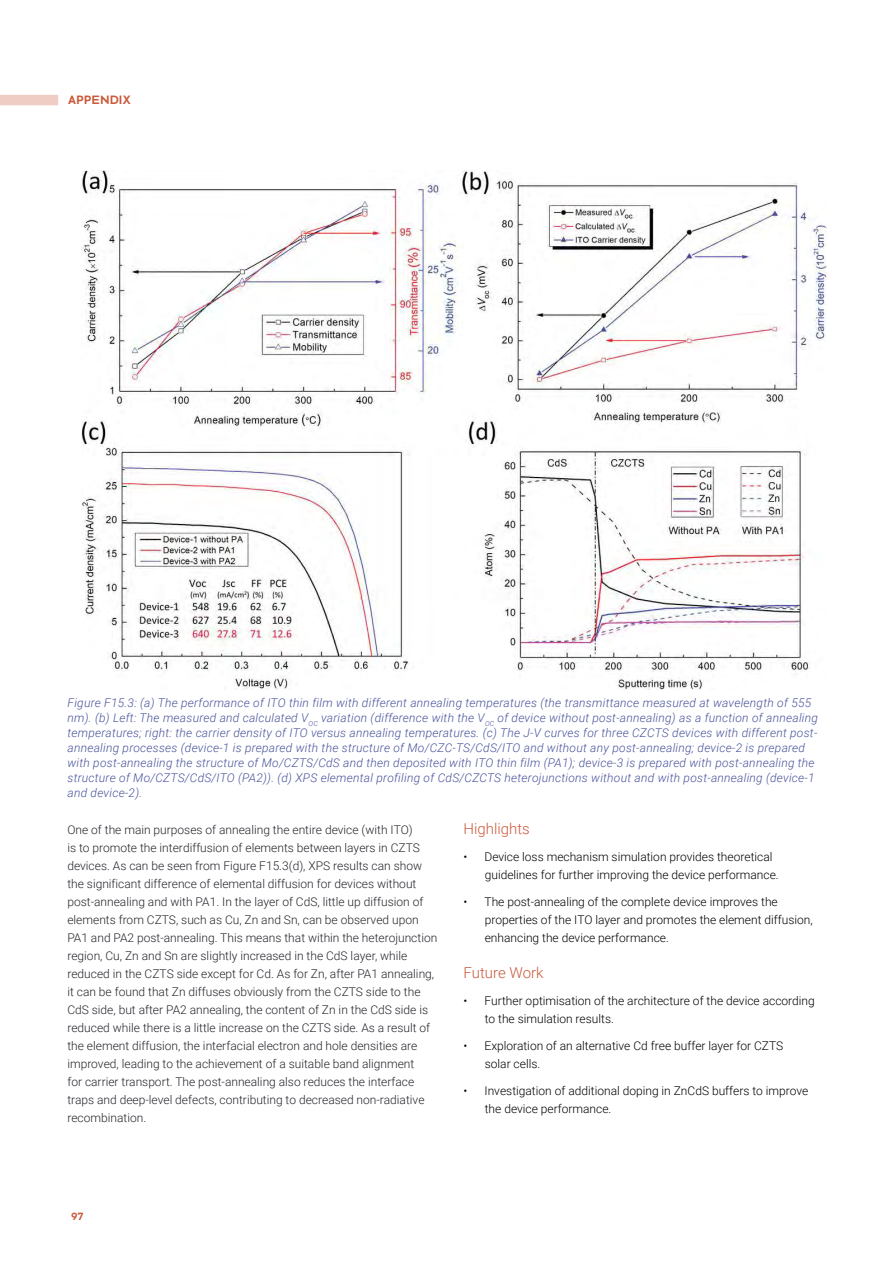
<style>
.page{position:relative;width:893px;height:1263px;background:#fff}
.page>*{position:absolute;margin:0;border:0;box-sizing:border-box;transform-origin:0 0}
.t1{font:300 15px "Roboto";color:#ca5a3b}
.t2{font:300 12px/18px "Roboto";color:#24252c}
.t3{font:italic 300 12px/15px "Roboto";letter-spacing:.02em;color:#48539b}
.t4{font:300 12px/18px "Roboto";color:#000}
.t5{font:700 12px "Clancy";color:#ca5a3b}
.t6{font:700 10.5px "Clancy";color:#ca5a3b}
</style>
<div class="page">
<div style="left:0;top:95px;width:58px;height:10px;background:#efcdc4"></div>
<img style="left:82px;top:170px;width:744px;height:520px">
<p class="t5" style="left:68px;top:93px;width:64px">APPENDIX</p>
<p class="t3" style="left:67px;top:695px;width:752px">Figure F15.3: (a) The performance of ITO thin film with different annealing temperatures (the transmittance measured at wavelength of 555 nm). (b) Left: The measured and calculated V<sub>OC</sub> variation (difference with the V<sub>OC</sub> of device without post-annealing) as a function of annealing temperatures; right: the carrier density of ITO versus annealing temperatures. (c) The J-V curves for three CZCTS devices with different post&shy;annealing processes (device-1 is prepared with the structure of Mo/CZC-TS/CdS/ITO and without any post-annealing; device-2 is prepared with post-annealing the structure of Mo/CZTS/CdS and then deposited with ITO thin film (PA1); device-3 is prepared with post-annealing the structure of Mo/CZTS/CdS/ITO (PA2)). (d) XPS elemental profiling of CdS/CZCTS heterojunctions without and with post-annealing (device-1 and device-2).</p>
<p class="t1" style="left:463px;top:818px;width:68px">Highlights</p>
<p class="t4" style="left:485px;top:847px;width:295px;text-indent:-21px">• Device loss mechanism simulation provides theoretical guidelines for further improving the device performance.</p>
<p class="t4" style="left:485px;top:892px;width:329px;text-indent:-21px">• The post-annealing of the complete device improves the properties of the ITO layer and promotes the element diffusion, enhancing the device performance.</p>
<p class="t1" style="left:463px;top:962px;width:82px">Future Work</p>
<p class="t4" style="left:485px;top:991px;width:332px;text-indent:-21px">• Further optimisation of the architecture of the device according to the simulation results.</p>
<p class="t4" style="left:485px;top:1036px;width:300px;text-indent:-21px">• Exploration of an alternative Cd free buffer layer for CZTS solar cells.</p>
<p class="t4" style="left:485px;top:1081px;width:325px;text-indent:-21px">• Investigation of additional doping in ZnCdS buffers to improve the device performance.</p>
<p class="t2" style="left:67px;top:820px;width:371px">One of the main purposes of annealing the entire device (with ITO)<br>is to promote the interdiffusion of elements between layers in CZTS devices. As can be seen from Figure F15.3(d), XPS results can show the significant difference of elemental diffusion for devices without post-annealing and with PA1. In the layer of CdS, little up diffusion of elements from CZTS, such as Cu, Zn and Sn, can be observed upon PA1 and PA2 post-annealing. This means that within the heterojunction region, Cu, Zn and Sn are slightly increased in the CdS layer, while reduced in the CZTS side except for Cd. As for Zn, after PA1 annealing, it can be found that Zn diffuses obviously from the CZTS side to the CdS side, but after PA2 annealing, the content of Zn in the CdS side is reduced while there is a little increase on the CZTS side. As a result of the element diffusion, the interfacial electron and hole densities are improved, leading to the achievement of a suitable band alignment<br>for carrier transport. The post-annealing also reduces the interface traps and deep-level defects, contributing to decreased non-radiative recombination.</p>
<p class="t6" style="left:71px;top:1210px;width:14px">97</p>
</div>
